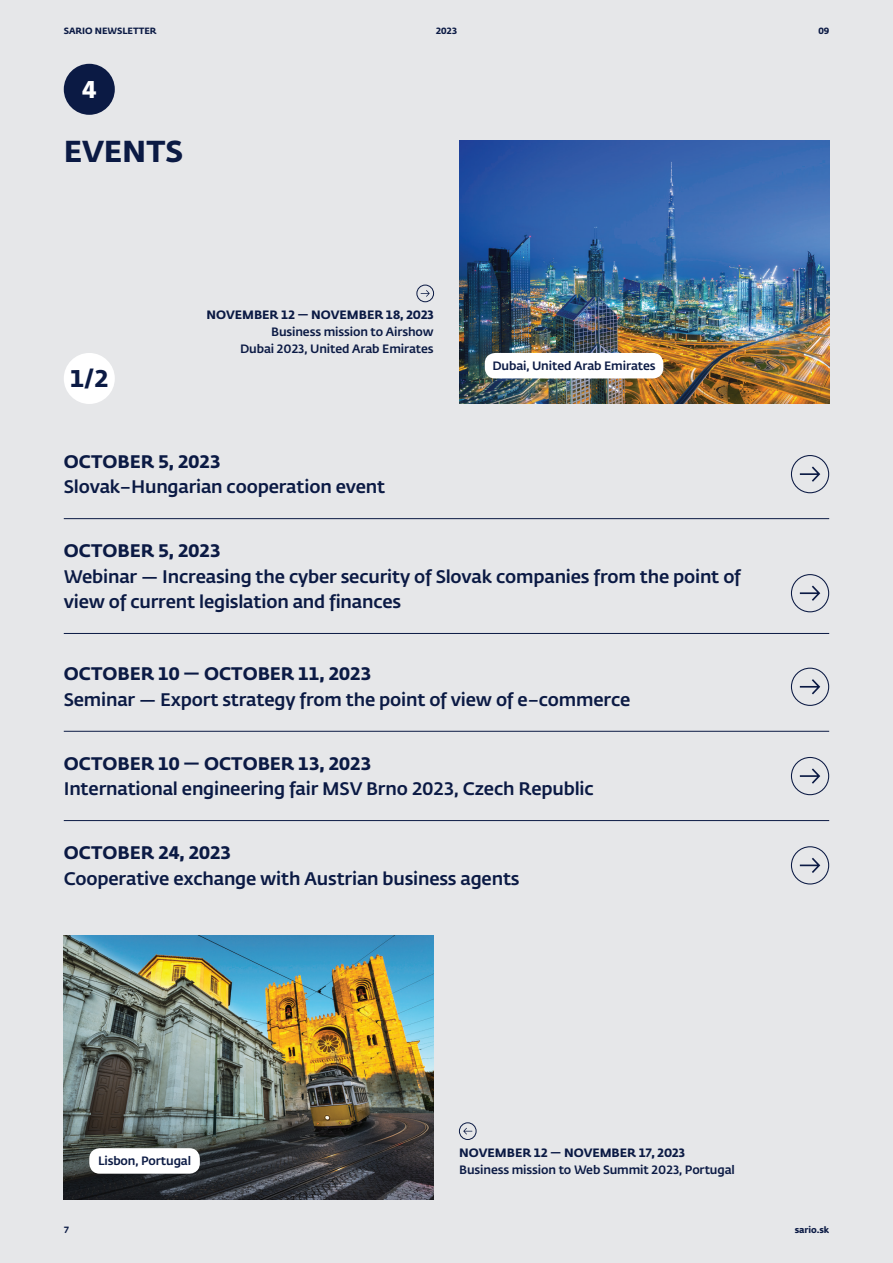
<style>
.page{position:relative;width:893px;height:1263px;background:#e6e7e9}
.page>*{position:absolute;margin:0;border:0;box-sizing:border-box;transform-origin:0 0}
.t1{font:700 30px "Fedra Sans Pro";color:#0b1a44}
.t2{font:700 24px "Fedra Sans Pro";color:#0b1a44}
.t3{font:700 24px "Fedra Sans Pro";color:#fff}
.t4{font:500 18px/25.5px "Fedra Sans Pro";letter-spacing:-.01em;color:#0b1a44}
.t5{font:700 18px "Fedra Sans Pro";color:#0b1a44}
.t6{font:500 12px/17px "Fedra Sans Pro";letter-spacing:-.01em;color:#0b1a44;text-align:right}
.t7{font:700 12px "Fedra Sans Pro";color:#0b1a44}
.t8{font:700 9px "Fedra Sans Pro";color:#0b1a44}
</style>
<div class="page">
<img style="left:64px;top:935px;width:370px;height:264px">
<div style="left:89px;top:1148px;width:111px;height:26px;background:#fff;border-radius:10px"></div>
<div style="left:64px;top:64px;width:51px;height:51px;background:#0b1a44;border-radius:50%"></div>
<hr style="left:64px;top:820px;width:765px;height:1px;background:#0b1a44">
<hr style="left:64px;top:518px;width:765px;height:1px;background:#0b1a44">
<hr style="left:64px;top:731px;width:765px;height:1px;background:#0b1a44">
<hr style="left:64px;top:633px;width:765px;height:1px;background:#0b1a44">
<div style="left:791px;top:574px;width:38px;height:38px;border:1px solid #0b1a44;border-radius:50%"></div>
<svg style="left:800px;top:585px;width:20px;height:16px"></svg>
<div style="left:791px;top:757px;width:38px;height:38px;border:1px solid #0b1a44;border-radius:50%"></div>
<svg style="left:800px;top:768px;width:20px;height:16px"></svg>
<div style="left:791px;top:668px;width:38px;height:38px;border:1px solid #0b1a44;border-radius:50%"></div>
<svg style="left:800px;top:679px;width:20px;height:15px"></svg>
<div style="left:791px;top:455px;width:38px;height:38px;border:1px solid #0b1a44;border-radius:50%"></div>
<svg style="left:800px;top:466px;width:20px;height:16px"></svg>
<div style="left:791px;top:846px;width:38px;height:38px;border:1px solid #0b1a44;border-radius:50%"></div>
<svg style="left:800px;top:858px;width:20px;height:15px"></svg>
<div style="left:64px;top:353px;width:51px;height:51px;background:#fff;border-radius:50%"></div>
<div style="left:459px;top:1123px;width:17px;height:17px;border:1px solid #0b1a44;border-radius:50%"></div>
<svg style="left:463px;top:1128px;width:9px;height:6px"></svg>
<div style="left:417px;top:285px;width:17px;height:17px;border:1px solid #0b1a44;border-radius:50%"></div>
<svg style="left:421px;top:290px;width:9px;height:7px"></svg>
<img style="left:459px;top:140px;width:370px;height:264px">
<div style="left:485px;top:353px;width:178px;height:25px;background:#fff;border-radius:10px"></div>
<p class="t8" style="left:64px;top:24px;width:94px">SARIO NEWSLETTER</p>
<p class="t8" style="left:436px;top:24px;width:23px">2023</p>
<p class="t8" style="left:818px;top:24px;width:12px">09</p>
<h2 class="t3" style="left:82px;top:70px;width:16px">4</h2>
<h1 class="t1" style="left:64px;top:127px;width:121px">EVENTS</h1>
<h2 class="t2" style="left:70px;top:359px;width:40px">1/2</h2>
<p class="t7" style="left:207px;top:305px;width:229px">NOVEMBER 12 — NOVEMBER 18, 2023</p>
<p class="t6" style="left:240px;top:322px;width:195px">Business mission to Airshow<br>Dubai 2023, United Arab Emirates</p>
<p class="t5" style="left:64px;top:447px;width:158px">OCTOBER 5, 2023</p>
<p class="t4" style="left:64px;top:473px;width:323px">Slovak–Hungarian cooperation event</p>
<p class="t6" style="left:492px;top:356px;width:165px">Dubai, United Arab Emirates</p>
<p class="t5" style="left:64px;top:536px;width:158px">OCTOBER 5, 2023</p>
<p class="t4" style="left:64px;top:562px;width:679px">Webinar — Increasing the cyber security of Slovak companies from the point of view of current legislation and finances</p>
<p class="t5" style="left:64px;top:660px;width:309px">OCTOBER 10 — OCTOBER 11, 2023</p>
<p class="t4" style="left:64px;top:686px;width:568px">Seminar — Export strategy from the point of view of e–commerce</p>
<p class="t5" style="left:64px;top:749px;width:309px">OCTOBER 10 — OCTOBER 13, 2023</p>
<p class="t4" style="left:64px;top:775px;width:531px">International engineering fair MSV Brno 2023, Czech Republic</p>
<p class="t5" style="left:64px;top:838px;width:169px">OCTOBER 24, 2023</p>
<p class="t4" style="left:64px;top:864px;width:457px">Cooperative exchange with Austrian business agents</p>
<p class="t8" style="left:64px;top:1223px;width:7px">7</p>
<p class="t6" style="left:98px;top:1152px;width:95px">Lisbon, Portugal</p>
<p class="t7" style="left:459px;top:1143px;width:227px">NOVEMBER 12 — NOVEMBER 17, 2023</p>
<p class="t6" style="left:459px;top:1160px;width:277px">Business mission to Web Summit 2023, Portugal</p>
<p class="t8" style="left:795px;top:1223px;width:36px">sario.sk</p>
</div>
